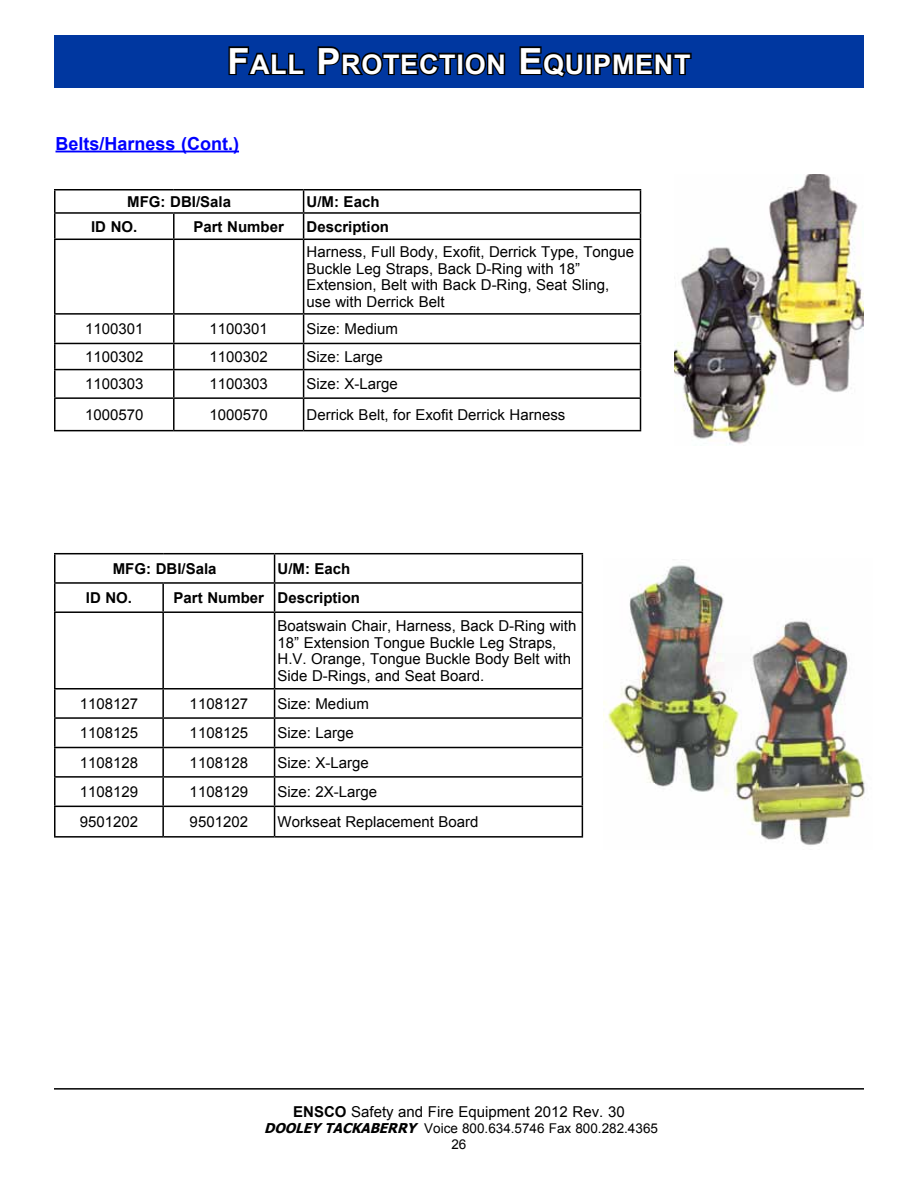
<style>
.page{position:relative;width:918px;height:1188px;background:#fff}
.page>*{position:absolute;margin:0;border:0;box-sizing:border-box;transform-origin:0 0}
.t1{font:700 27px "Arial";letter-spacing:.025em;color:#fff}
.t2{font:700 18px "Arial";color:#00f}
.t3{font:15px/16.5px "Arial";color:#000}
.t4{font:700 15px "Arial";color:#000}
.t5{font:13.5px/16.2px "Arial";color:#000;text-align:center}
.s1{font-size:36px}
.s2{font-weight:700}
.s3{font-family:"Tahoma";font-weight:700;font-style:italic}
</style>
<div class="page">
<hr style="left:54px;top:1088px;width:810px;height:2px;background:#000">
<div style="left:55px;top:35px;width:809px;height:52px;background:#0037a0"></div>
<svg style="left:228px;top:46px;width:77px;height:30px"></svg>
<svg style="left:317px;top:46px;width:189px;height:30px"></svg>
<svg style="left:519px;top:46px;width:67px;height:32px"></svg>
<div style="left:585px;top:53px;width:7px;height:22px;border:3px solid #000"></div>
<svg style="left:592px;top:52px;width:100px;height:24px"></svg>
<svg style="left:56px;top:554px;width:526px;height:282px"></svg>
<hr style="left:54px;top:553px;width:109px;height:1px;background:#000">
<hr style="left:54px;top:554px;width:2px;height:28px;background:#000">
<hr style="left:163px;top:553px;width:112px;height:1px;background:#000">
<hr style="left:275px;top:553px;width:308px;height:1px;background:#000">
<hr style="left:54px;top:582px;width:109px;height:2px;background:#000">
<hr style="left:54px;top:584px;width:2px;height:27px;background:#000">
<hr style="left:163px;top:582px;width:112px;height:2px;background:#000">
<hr style="left:162px;top:584px;width:2px;height:27px;background:#000">
<hr style="left:275px;top:582px;width:308px;height:2px;background:#000">
<svg style="left:274px;top:554px;width:1px;height:57px"></svg>
<svg style="left:582px;top:554px;width:1px;height:57px"></svg>
<hr style="left:54px;top:611px;width:109px;height:2px;background:#000">
<hr style="left:54px;top:613px;width:2px;height:75px;background:#000">
<hr style="left:163px;top:611px;width:112px;height:2px;background:#000">
<hr style="left:162px;top:613px;width:2px;height:75px;background:#000">
<hr style="left:275px;top:611px;width:308px;height:2px;background:#000">
<hr style="left:274px;top:613px;width:1px;height:75px;background:#000">
<hr style="left:582px;top:613px;width:1px;height:75px;background:#000">
<hr style="left:54px;top:688px;width:109px;height:2px;background:#000">
<hr style="left:54px;top:690px;width:2px;height:27px;background:#000">
<hr style="left:163px;top:688px;width:112px;height:2px;background:#000">
<hr style="left:162px;top:690px;width:2px;height:27px;background:#000">
<hr style="left:275px;top:688px;width:308px;height:2px;background:#000">
<hr style="left:54px;top:717px;width:109px;height:2px;background:#000">
<hr style="left:54px;top:719px;width:2px;height:28px;background:#000">
<hr style="left:163px;top:717px;width:112px;height:2px;background:#000">
<hr style="left:162px;top:719px;width:2px;height:28px;background:#000">
<hr style="left:275px;top:717px;width:308px;height:2px;background:#000">
<hr style="left:54px;top:747px;width:109px;height:1px;background:#000">
<hr style="left:54px;top:748px;width:2px;height:28px;background:#000">
<hr style="left:163px;top:747px;width:112px;height:1px;background:#000">
<hr style="left:162px;top:748px;width:2px;height:28px;background:#000">
<hr style="left:275px;top:747px;width:308px;height:1px;background:#000">
<hr style="left:54px;top:776px;width:109px;height:2px;background:#000">
<hr style="left:54px;top:778px;width:2px;height:28px;background:#000">
<hr style="left:163px;top:776px;width:112px;height:2px;background:#000">
<hr style="left:162px;top:778px;width:2px;height:28px;background:#000">
<hr style="left:275px;top:776px;width:308px;height:2px;background:#000">
<hr style="left:54px;top:806px;width:109px;height:1px;background:#000">
<hr style="left:54px;top:807px;width:2px;height:29px;background:#000">
<hr style="left:163px;top:806px;width:112px;height:1px;background:#000">
<hr style="left:162px;top:807px;width:2px;height:29px;background:#000">
<hr style="left:275px;top:806px;width:308px;height:1px;background:#000">
<svg style="left:274px;top:690px;width:1px;height:146px"></svg>
<svg style="left:582px;top:690px;width:1px;height:146px"></svg>
<hr style="left:54px;top:836px;width:109px;height:2px;background:#000">
<hr style="left:163px;top:836px;width:112px;height:2px;background:#000">
<hr style="left:275px;top:836px;width:308px;height:2px;background:#000">
<img style="left:603px;top:559px;width:262px;height:286px">
<svg style="left:56px;top:190px;width:584px;height:240px"></svg>
<hr style="left:54px;top:189px;width:120px;height:1px;background:#000">
<hr style="left:54px;top:190px;width:2px;height:22px;background:#000">
<hr style="left:174px;top:189px;width:130px;height:1px;background:#000">
<hr style="left:304px;top:189px;width:337px;height:1px;background:#000">
<hr style="left:54px;top:212px;width:120px;height:2px;background:#000">
<hr style="left:54px;top:214px;width:2px;height:25px;background:#000">
<hr style="left:174px;top:212px;width:130px;height:2px;background:#000">
<hr style="left:173px;top:214px;width:2px;height:25px;background:#000">
<hr style="left:304px;top:212px;width:337px;height:2px;background:#000">
<svg style="left:303px;top:190px;width:1px;height:49px"></svg>
<svg style="left:640px;top:190px;width:1px;height:49px"></svg>
<hr style="left:54px;top:239px;width:120px;height:1px;background:#000">
<hr style="left:54px;top:240px;width:2px;height:73px;background:#000">
<hr style="left:174px;top:239px;width:130px;height:1px;background:#000">
<hr style="left:173px;top:240px;width:2px;height:73px;background:#000">
<hr style="left:304px;top:239px;width:337px;height:1px;background:#000">
<hr style="left:303px;top:240px;width:1px;height:73px;background:#000">
<hr style="left:640px;top:240px;width:1px;height:73px;background:#000">
<hr style="left:54px;top:313px;width:120px;height:2px;background:#000">
<hr style="left:54px;top:315px;width:2px;height:28px;background:#000">
<hr style="left:174px;top:313px;width:130px;height:2px;background:#000">
<hr style="left:173px;top:315px;width:2px;height:28px;background:#000">
<hr style="left:304px;top:313px;width:337px;height:2px;background:#000">
<hr style="left:54px;top:343px;width:120px;height:1px;background:#000">
<hr style="left:54px;top:344px;width:2px;height:25px;background:#000">
<hr style="left:174px;top:343px;width:130px;height:1px;background:#000">
<hr style="left:173px;top:344px;width:2px;height:25px;background:#000">
<hr style="left:304px;top:343px;width:337px;height:1px;background:#000">
<hr style="left:54px;top:369px;width:120px;height:1px;background:#000">
<hr style="left:54px;top:370px;width:2px;height:27px;background:#000">
<hr style="left:174px;top:369px;width:130px;height:1px;background:#000">
<hr style="left:173px;top:370px;width:2px;height:27px;background:#000">
<hr style="left:304px;top:369px;width:337px;height:1px;background:#000">
<svg style="left:303px;top:315px;width:1px;height:82px"></svg>
<svg style="left:640px;top:315px;width:1px;height:82px"></svg>
<hr style="left:54px;top:397px;width:120px;height:2px;background:#000">
<hr style="left:54px;top:399px;width:2px;height:31px;background:#000">
<hr style="left:174px;top:397px;width:130px;height:2px;background:#000">
<hr style="left:173px;top:399px;width:2px;height:31px;background:#000">
<hr style="left:304px;top:397px;width:337px;height:2px;background:#000">
<hr style="left:303px;top:399px;width:1px;height:31px;background:#000">
<hr style="left:640px;top:399px;width:1px;height:31px;background:#000">
<hr style="left:54px;top:430px;width:120px;height:1px;background:#000">
<hr style="left:174px;top:430px;width:130px;height:1px;background:#000">
<hr style="left:304px;top:430px;width:337px;height:1px;background:#000">
<hr style="left:56px;top:151px;width:183px;height:1px;background:#00f">
<img style="left:674px;top:175px;width:190px;height:270px">
<h1 class="t1" style="left:227px;top:46px;width:465px"><span class="s1">F</span>ALL <span class="s1">P</span>ROTECTION <span class="s1">E</span>QUIPMENT</h1>
<p class="t2" style="left:56px;top:131px;width:185px">Belts/Harness (Cont.)</p>
<p class="t4" style="left:127px;top:192px;width:105px">MFG: DBI/Sala</p>
<p class="t4" style="left:307px;top:192px;width:74px">U/M: Each</p>
<p class="t4" style="left:91px;top:216px;width:48px">ID NO.</p>
<p class="t4" style="left:193px;top:216px;width:92px">Part Number</p>
<p class="t4" style="left:307px;top:216px;width:84px">Description</p>
<p class="t3" style="left:307px;top:244px;width:329px">Harness, Full Body, Exofit, Derrick Type, Tongue Buckle Leg Straps, Back D-Ring with 18” Extension, Belt with Back D-Ring, Seat Sling, use with Derrick Belt</p>
<p class="t3" style="left:85px;top:321px;width:60px">1100301</p>
<p class="t3" style="left:209px;top:321px;width:60px">1100301</p>
<p class="t3" style="left:307px;top:321px;width:93px">Size: Medium</p>
<p class="t3" style="left:85px;top:349px;width:60px">1100302</p>
<p class="t3" style="left:209px;top:349px;width:60px">1100302</p>
<p class="t3" style="left:307px;top:349px;width:78px">Size: Large</p>
<p class="t3" style="left:85px;top:376px;width:60px">1100303</p>
<p class="t3" style="left:209px;top:376px;width:60px">1100303</p>
<p class="t3" style="left:307px;top:376px;width:93px">Size: X-Large</p>
<p class="t3" style="left:85px;top:406px;width:60px">1000570</p>
<p class="t3" style="left:209px;top:406px;width:60px">1000570</p>
<p class="t3" style="left:307px;top:406px;width:260px">Derrick Belt, for Exofit Derrick Harness</p>
<p class="t4" style="left:113px;top:559px;width:105px">MFG: DBI/Sala</p>
<p class="t4" style="left:278px;top:559px;width:74px">U/M: Each</p>
<p class="t4" style="left:86px;top:588px;width:48px">ID NO.</p>
<p class="t4" style="left:174px;top:588px;width:188px">Part Number Description</p>
<p class="t3" style="left:278px;top:618px;width:300px">Boatswain Chair, Harness, Back D-Ring with 18” Extension Tongue Buckle Leg Straps, H.V. Orange, Tongue Buckle Body Belt with Side D-Rings, and Seat Board.</p>
<p class="t3" style="left:80px;top:696px;width:60px">1108127</p>
<p class="t3" style="left:190px;top:696px;width:60px">1108127</p>
<p class="t3" style="left:278px;top:696px;width:93px">Size: Medium</p>
<p class="t3" style="left:80px;top:725px;width:60px">1108125</p>
<p class="t3" style="left:190px;top:725px;width:60px">1108125</p>
<p class="t3" style="left:278px;top:725px;width:78px">Size: Large</p>
<p class="t3" style="left:80px;top:754px;width:60px">1108128</p>
<p class="t3" style="left:190px;top:754px;width:60px">1108128</p>
<p class="t3" style="left:278px;top:754px;width:93px">Size: X-Large</p>
<p class="t3" style="left:80px;top:784px;width:60px">1108129</p>
<p class="t3" style="left:190px;top:784px;width:60px">1108129</p>
<p class="t3" style="left:278px;top:784px;width:101px">Size: 2X-Large</p>
<p class="t3" style="left:80px;top:814px;width:60px">9501202</p>
<p class="t3" style="left:190px;top:814px;width:60px">9501202</p>
<p class="t3" style="left:278px;top:814px;width:202px">Workseat Replacement Board</p>
<p class="t3" style="left:293px;top:1103px;width:333px"><span class="s2">ENSCO</span> Safety and Fire Equipment 2012 Rev. 30</p>
<p class="t5" style="left:264px;top:1120px;width:395px"><span class="s3">DOOLEY TACKABERRY</span> Voice 800.634.5746 Fax 800.282.4365<br>26</p>
</div>
